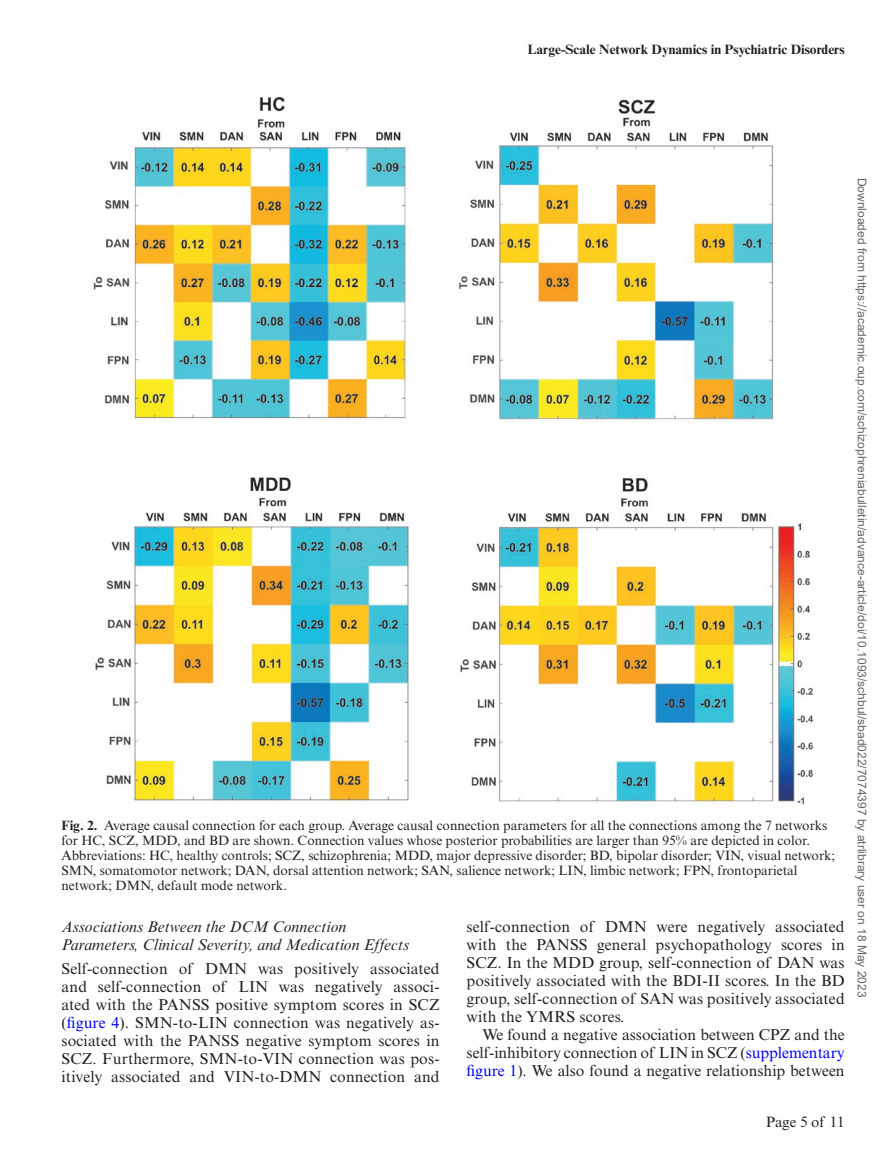
<style>
.page{position:relative;width:891px;height:1175px;background:#fff}
.page>*{position:absolute;margin:0;border:0;box-sizing:border-box;transform-origin:0 0}
.t1{font:15.75px/18px "Times New Roman MT Std";letter-spacing:.01em;color:#231f20;text-align:justify}
.t2{font:italic 15.75px/18px "Times New Roman MT Std";color:#231f20}
.t3{font:15px "Times New Roman MT Std";color:#231f20}
.t4{font:13.5px/15px "Times New Roman MT Std";color:#231f20}
.t5{font:700 13.5px "Times New Roman MT Std";color:#231f20}
.t6{font:12px "Arial";color:#666}
.s1{font-weight:700}
.s2{color:#00f}
</style>
<div class="page">
<img style="left:93px;top:96px;width:720px;height:708px">
<p class="t5" style="left:527px;top:41px;width:319px">Large-Scale Network Dynamics in Psychiatric Disorders</p>
<p class="t4" style="left:62px;top:818px;width:775px"><span class="s1">Fig. 2.</span> Average causal connection for each group. Average causal connection parameters for all the connections among the 7 networks for HC, SCZ, MDD, and BD are shown. Connection values whose posterior probabilities are larger than 95% are depicted in color.<br>Abbreviations: HC, healthy controls; SCZ, schizophrenia; MDD, major depressive disorder; BD, bipolar disorder; VIN, visual network; SMN, somatomotor network; DAN, dorsal attention network; SAN, salience network; LIN, limbic network; FPN, frontoparietal network; DMN, default mode network.</p>
<p class="t2" style="left:62px;top:917px;width:349px">Associations Between the DCM Connection<br>Parameters, Clinical Severity, and Medication Effects</p>
<p class="t1" style="left:62px;top:959px;width:380px">Self-connection of DMN was positively associated and self-connection of LIN was negatively associ&shy;ated with the PANSS positive symptom scores in SCZ (<span class="s2">figure 4</span>). SMN-to-LIN connection was negatively as&shy;sociated with the PANSS negative symptom scores in SCZ. Furthermore, SMN-to-VIN connection was pos&shy;itively associated and VIN-to-DMN connection and</p>
<p class="t1" style="left:466px;top:917px;width:380px">self-connection of DMN were negatively associated with the PANSS general psychopathology scores in SCZ. In the MDD group, self-connection of DAN was positively associated with the BDI-II scores. In the BD group, self-connection of SAN was positively associated with the YMRS scores.</p>
<p class="t1" style="left:466px;top:1025px;width:380px;text-indent:16px">We found a negative association between CPZ and the self-inhibitory connection of LIN in SCZ (<span class="s2">supplementary figure 1</span>). We also found a negative relationship between</p>
<p class="t6" style="left:866px;top:178px;width:821px;rotate:90deg">Downloaded from https://academic.oup.com/schizophreniabulletin/advance-article/doi/10.1093/schbul/sbad022/7074397 by atrlibrary user on 18 May 2023</p>
<p class="t3" style="left:766px;top:1113px;width:80px">Page 5 of 11</p>
</div>
